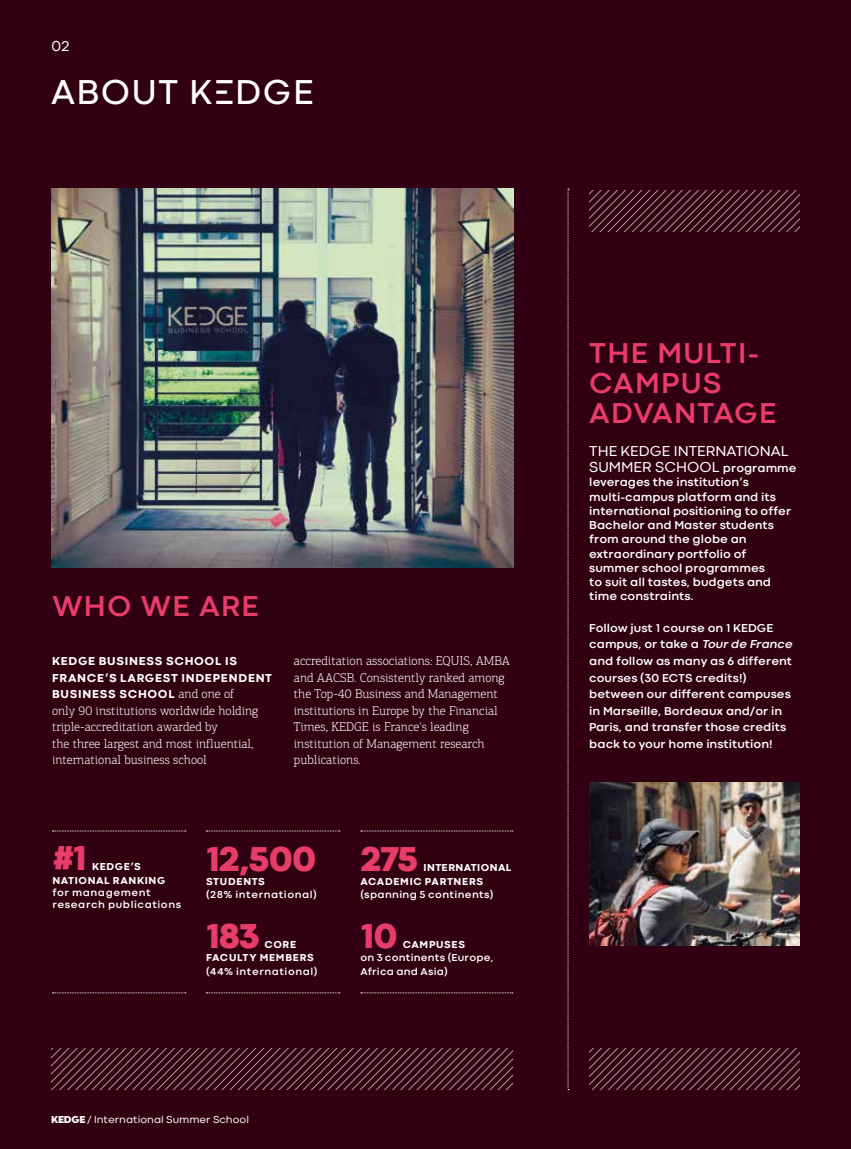
<style>
.page{position:relative;width:851px;height:1149px;background:#fff}
.page>*{position:absolute;margin:0;border:0;box-sizing:border-box;transform-origin:0 0}
.t1{font:800 36px "Codec Cold";letter-spacing:-.05em;color:#e83c6a}
.t2{font:36px "Codec Kedge";letter-spacing:.04em;color:#fff}
.t3{font:700 30px/30px "Codec Cold";letter-spacing:.04em;color:#e83c6a}
.t4{font:15px/16.5px "Codec Cold";color:#fff}
.t5{font:300 12.75px/16.5px "PF Centro Slab Pro";color:#fff}
.t6{font:700 12px/14.2px "Codec Cold";color:#fff}
.t7{font:800 12px/16.5px "Codec Cold";letter-spacing:.055em;color:#fff}
.t8{font:700 10.5px/12px "Codec Cold";letter-spacing:.05em;color:#fff}
.t9{font:800 10.5px/13.5px "Codec Cold";letter-spacing:.055em;color:#fff}
.t10{font:700 10.5px/13.5px "Codec Cold";letter-spacing:.025em;color:#fff}
.t11{font:10.5px "Codec Cold";color:#fff}
.s1{font-family:"PF Centro Slab Pro";font-weight:300;font-size:12.75px}
.s2{font-weight:800}
.s3{font-weight:700;font-size:12px}
.s4{font-style:italic}
</style>
<div class="page">
<div style="left:0;top:0;width:850px;height:1148px;background:#320013"></div>
<img style="left:51px;top:189px;width:462px;height:378px">
<svg style="left:52px;top:830px;width:134px;height:1px"></svg>
<svg style="left:52px;top:992px;width:134px;height:1px"></svg>
<svg style="left:206px;top:830px;width:134px;height:1px"></svg>
<svg style="left:206px;top:992px;width:134px;height:1px"></svg>
<svg style="left:361px;top:830px;width:151px;height:1px"></svg>
<svg style="left:361px;top:992px;width:151px;height:1px"></svg>
<img style="left:589px;top:782px;width:210px;height:163px">
<svg style="left:567px;top:189px;width:2px;height:899px;background:#603a48"></svg>
<svg style="left:589px;top:190px;width:210px;height:41px"></svg>
<svg style="left:589px;top:1048px;width:210px;height:41px"></svg>
<svg style="left:51px;top:1048px;width:461px;height:41px"></svg>
<p class="t4" style="left:51px;top:38px;width:20px">02</p>
<h1 class="t2" style="left:51px;top:71px;width:264px">ABOUT KE*****DGE</h1>
<h2 class="t3" style="left:52px;top:590px;width:208px">WHO WE ARE</h2>
<p class="t7" style="left:52px;top:652px;width:221px">KEDGE BUSINESS SCHOOL IS<br>FRANCE’S LARGEST INDEPENDENT<br>BUSINESS SCHOOL <span class="s1">and one of</span></p>
<p class="t5" style="left:52px;top:702px;width:208px">only 90 institutions worldwide holding triple-accreditation awarded by<br>the three largest and most influential, international business school</p>
<p class="t5" style="left:294px;top:652px;width:218px">accreditation associations: EQUIS, AMBA and AACSB. Consistently ranked among the Top-40 Business and Management institutions in Europe by the Financial Times, KEDGE is France's leading institution of Management research publications.</p>
<h1 class="t1" style="left:52px;top:835px;width:36px">#1</h1>
<p class="t9" style="left:52px;top:859px;width:114px;text-indent:40px">KEDGE’S<br>NATIONAL RANKING</p>
<p class="t8" style="left:52px;top:886px;width:130px">for management research publications</p>
<h1 class="t1" style="left:206px;top:836px;width:112px">12,500</h1>
<p class="t9" style="left:206px;top:874px;width:60px">STUDENTS</p>
<p class="t8" style="left:206px;top:888px;width:112px">(28% international)</p>
<h1 class="t1" style="left:206px;top:912px;width:55px">183</h1>
<p class="t9" style="left:206px;top:937px;width:109px;text-indent:58px">CORE<br>FACULTY MEMBERS</p>
<p class="t8" style="left:206px;top:965px;width:113px">(44% international)</p>
<h1 class="t1" style="left:360px;top:836px;width:60px">275</h1>
<p class="t9" style="left:360px;top:860px;width:152px;text-indent:63px">INTERNATIONAL<br>ACADEMIC PARTNERS</p>
<p class="t8" style="left:360px;top:888px;width:134px">(spanning 5 continents)</p>
<h1 class="t1" style="left:360px;top:912px;width:39px">10</h1>
<p class="t9" style="left:403px;top:937px;width:64px">CAMPUSES</p>
<p class="t10" style="left:360px;top:950px;width:134px">on 3 continents (Europe,<br>Africa and Asia)</p>
<p class="t11" style="left:51px;top:1113px;width:199px"><span class="s2">KEDGE</span> / International Summer School</p>
<h2 class="t3" style="left:589px;top:337px;width:189px">THE MULTI-<br>CAMPUS<br>ADVANTAGE</h2>
<p class="t4" style="left:589px;top:442px;width:209px">THE KEDGE INTERNATIONAL<br>SUMMER SCHOOL <span class="s3">programme</span></p>
<p class="t6" style="left:589px;top:475px;width:203px">leverages the institution’s multi-campus platform and its international positioning to offer<br>Bachelor and Master students from around the globe an extraordinary portfolio of summer school programmes<br>to suit all tastes, budgets and time constraints.</p>
<p class="t6" style="left:589px;top:619px;width:204px;line-height:16.5px">Follow just 1 course on 1 KEDGE campus, or take a <span class="s4">Tour de France </span>and follow as many as 6 different courses (30 ECTS credits!) between our different campuses in Marseille, Bordeaux and/or in<br>Paris, and transfer those credits back to your home institution!</p>
</div>
